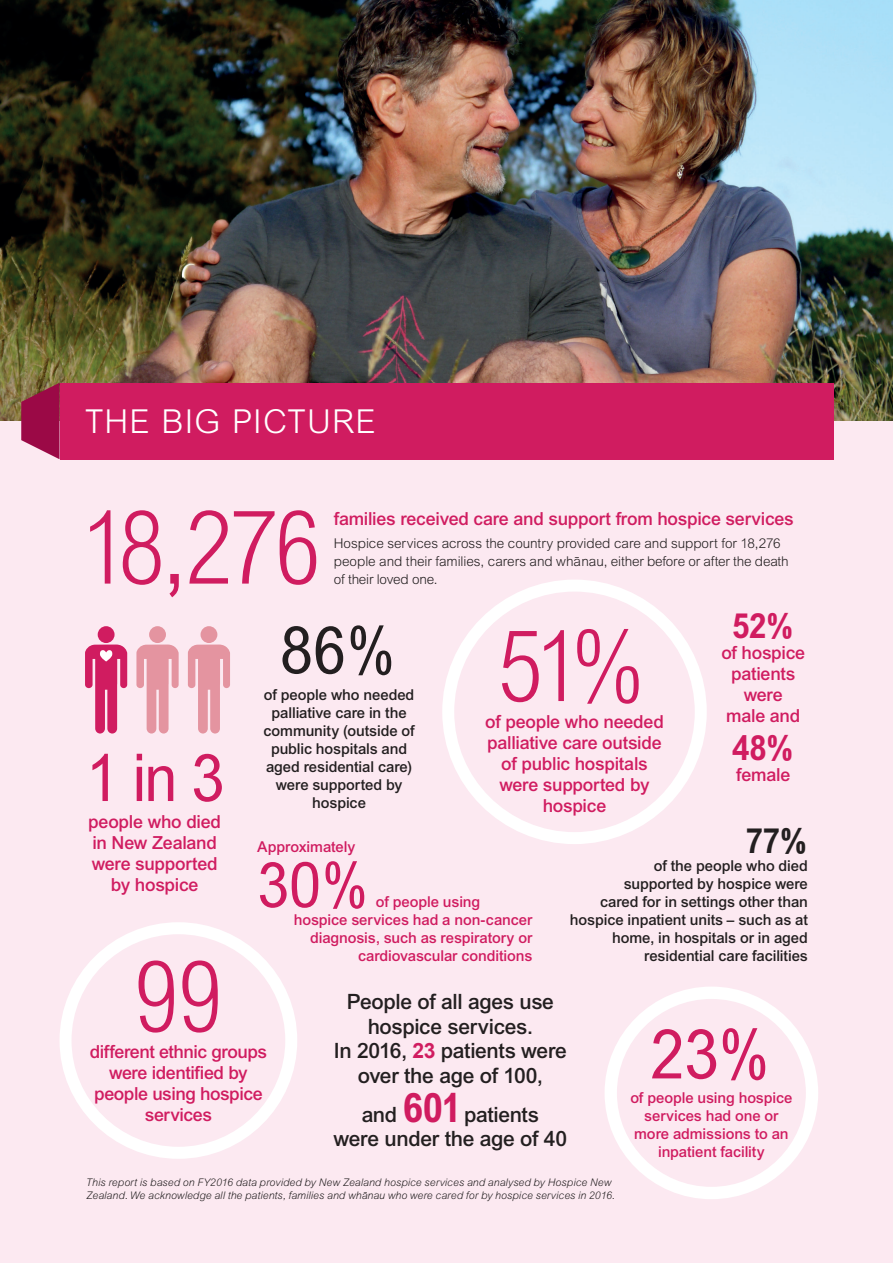
<style>
.page{position:relative;width:893px;height:1263px;background:#fff}
.page>*{position:absolute;margin:0;border:0;box-sizing:border-box;transform-origin:0 0}
.t1{font:300 condensed 102.3px "Arial MT Std";color:#d01c60}
.t2{font:300 condensed 99px "Arial MT Std";color:#d01c60}
.t3{font:condensed 69px "Arial MT Std";color:#d01c60}
.t4{font:condensed 66px "Arial MT Std";color:#d01c60}
.t5{font:condensed 66px "Arial MT Std";color:#231f20}
.t6{font:condensed 63px "Arial MT Std";color:#d01c60}
.t7{font:700 condensed 34.5px "Arial MT Std";color:#d01c60}
.t8{font:700 condensed 34.5px "Arial MT Std";color:#231f20}
.t9{font:300 33px "Arial MT Std";letter-spacing:.03em;color:#fff}
.t10{font:500 21.15px/24.6px "Arial MT Std";letter-spacing:-.015em;color:#231f20;text-align:center}
.t11{font:500 18px/21px "Arial MT Std";letter-spacing:-.015em;color:#d01c60;text-align:center}
.t12{font:500 15px/18px "Arial MT Std";letter-spacing:-.005em;color:#231f20;text-align:center}
.t13{font:500 15px/18px "Arial MT Std";letter-spacing:-.005em;color:#d01c60;text-align:center}
.t14{font:300 13.5px/18px "Arial MT Std";letter-spacing:-.005em;color:#231f20}
.t15{font:italic 300 10.5px/13.5px "Arial MT Std";letter-spacing:.005em;color:#231f20}
.s1{font-family:"Arial";font-weight:700;color:#d01c60}
.s2{font-weight:700;font-stretch:condensed;font-size:40.5px;color:#d01c60}
.s3{font-style:normal}
</style>
<div class="page">
<div style="left:0;top:421px;width:893px;height:842px;background:#fce9f1"></div>
<svg style="left:136px;top:644px;width:43px;height:89px"></svg>
<div style="left:149px;top:626px;width:17px;height:17px;background:#e494a0;border-radius:50%"></div>
<svg style="left:188px;top:644px;width:42px;height:89px"></svg>
<div style="left:201px;top:626px;width:16px;height:17px;background:#e494a0;border-radius:50%"></div>
<div style="left:98px;top:626px;width:17px;height:17px;background:#d01c60;border-radius:50%"></div>
<svg style="left:85px;top:644px;width:42px;height:89px"></svg>
<img style="left:0;top:0;width:893px;height:421px">
<div style="left:442px;top:580px;width:265px;height:264px;border:12px solid #fff;border-radius:50%"></div>
<div style="left:60px;top:922px;width:237px;height:237px;border:12px solid #fff;border-radius:50%"></div>
<div style="left:605px;top:986px;width:213px;height:213px;border:12px solid #fff;border-radius:50%"></div>
<div style="left:60px;top:383px;width:773px;height:76px;background:#d01c60"></div>
<svg style="left:21px;top:383px;width:39px;height:76px;background:#a4335b"></svg>
<h3 class="t9" style="left:85px;top:402px;width:292px">THE BIG PICTURE</h3>
<h1 class="t1" style="left:81px;top:490px;width:241px">18,276</h1>
<p class="t11" style="left:334px;top:508px;width:462px">families received care and support from hospice services</p>
<p class="t14" style="left:334px;top:534px;width:456px">Hospice services across the country provided care and support for 18,276 people and their families, carers and wha¯ nau, either before or after the death of their loved one.</p>
<h3 class="t7" style="left:732px;top:606px;width:63px">52%</h3>
<p class="t11" style="left:721px;top:642px;width:85px">of hospice patients were<br>male and</p>
<h3 class="t7" style="left:732px;top:727px;width:64px">48%</h3>
<p class="t11" style="left:736px;top:764px;width:55px">female</p>
<h3 class="t5" style="left:280px;top:610px;width:120px">86%</h3>
<p class="t12" style="left:263px;top:703px;width:153px">palliative care in the community (outside of public hospitals and aged residential care) were supported by hospice</p>
<h2 class="t2" style="left:498px;top:610px;width:154px">51%</h2>
<p class="t11" style="left:487px;top:732px;width:176px">palliative care outside of public hospitals were supported by hospice</p>
<p class="t12" style="left:264px;top:685px;width:152px">of people who needed</p>
<p class="t11" style="left:485px;top:711px;width:180px">of people who needed</p>
<h3 class="t4" style="left:85px;top:737px;width:140px">1 in 3</h3>
<p class="t11" style="left:88px;top:811px;width:134px">people who died in New Zealand were supported by hospice</p>
<h3 class="t8" style="left:746px;top:821px;width:64px">77%</h3>
<p class="t12" style="left:570px;top:857px;width:240px;text-align:right">of the people who died<br>supported by hospice were<br>cared for in settings other than hospice inpatient units – such as at home, in hospitals or in aged residential care facilities</p>
<p class="t13" style="left:257px;top:837px;width:100px">Approximately</p>
<h3 class="t6" style="left:257px;top:846px;width:115px">30%</h3>
<p class="t13" style="left:376px;top:893px;width:106px">of people using</p>
<p class="t13" style="left:294px;top:911px;width:240px">hospice services had a non-cancer</p>
<p class="t13" style="left:310px;top:929px;width:224px">diagnosis, such as respiratory or</p>
<p class="t13" style="left:358px;top:947px;width:176px">cardiovascular conditions</p>
<h2 class="t2" style="left:134px;top:940px;width:89px">99</h2>
<p class="t10" style="left:334px;top:989px;width:235px">People of all ages use hospice services.<br>In 2016, <span class="s1">23</span> patients were over the age of 100,</p>
<p class="t10" style="left:334px;top:1102px;width:235px">and <span class="s2">601</span> patients<br>were under the age of 40</p>
<p class="t15" style="left:86px;top:1175px;width:530px">This report is based on FY2016 data provided by New Zealand hospice services and analysed by Hospice New<br>Zealand. We acknowledge all the patients, families and wha<span class="s3">ˉ</span>nau who were cared for by hospice services in 2016.</p>
<h3 class="t3" style="left:650px;top:1012px;width:124px">23%</h3>
<p class="t13" style="left:634px;top:1106px;width:156px">services had one or more admissions to an inpatient facility</p>
<p class="t11" style="left:90px;top:1040px;width:179px">different ethnic groups were identified by people using hospice services</p>
<p class="t13" style="left:630px;top:1088px;width:164px">of people using hospice</p>
</div>
